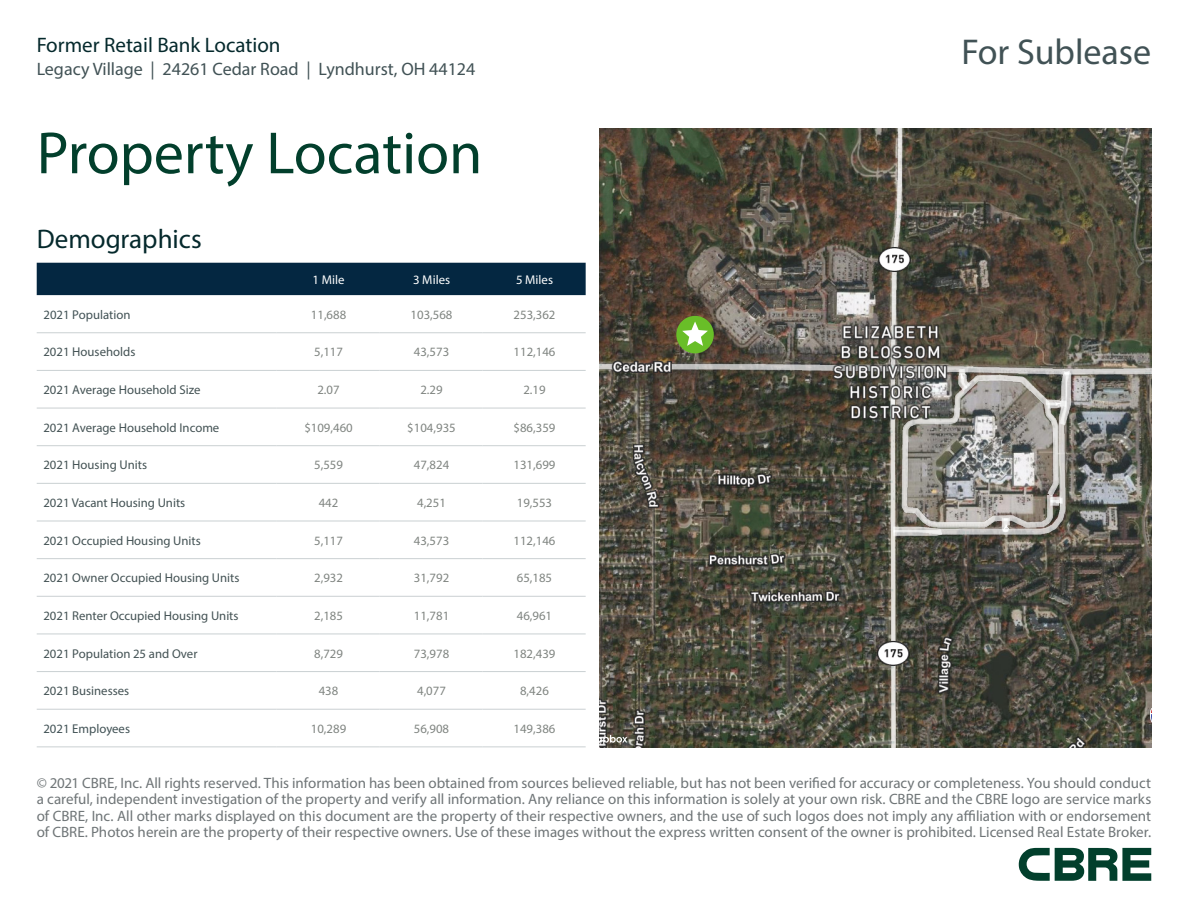
<style>
.page{position:relative;width:1188px;height:918px;background:#fff}
.page>*{position:absolute;margin:0;border:0;box-sizing:border-box;transform-origin:0 0}
.Heading_Small{font:60px "Myriad Pro";color:#023f2c}
.t1{font:36px "Myriad Pro";color:#415255}
.Subheading_Small{font:27px "Myriad Pro";color:#05292c}
.t2{font:21px "Myriad Pro";color:#05292c}
.t3{font:18px "Myriad Pro";color:#415255}
.t4{font:15px/16.5px "Myriad Pro";color:#6f7577;text-align:justify}
.Table_Content_Bold{font:12.75px "Myriad Pro";color:#435254}
.Table_Content{font:12.75px "Myriad Pro";color:#808581}
.Table_Content_Bold-2{font:12.75px "Myriad Pro";color:#415255}
.Table_Header{font:12.75px "Myriad Pro";color:#fff}
</style>
<div class="page">
<div style="left:37px;top:263px;width:549px;height:32px;background:#042741"></div>
<hr style="left:37px;top:332px;width:240px;height:1px;background:#cad0d2">
<hr style="left:277px;top:332px;width:103px;height:1px;background:#cad0d2">
<hr style="left:380px;top:332px;width:103px;height:1px;background:#cad0d2">
<hr style="left:483px;top:332px;width:103px;height:1px;background:#cad0d2">
<hr style="left:37px;top:370px;width:240px;height:1px;background:#cad0d2">
<hr style="left:277px;top:370px;width:103px;height:1px;background:#cad0d2">
<hr style="left:380px;top:370px;width:103px;height:1px;background:#cad0d2">
<hr style="left:483px;top:370px;width:103px;height:1px;background:#cad0d2">
<hr style="left:37px;top:408px;width:240px;height:1px;background:#cad0d2">
<hr style="left:277px;top:408px;width:103px;height:1px;background:#cad0d2">
<hr style="left:380px;top:408px;width:103px;height:1px;background:#cad0d2">
<hr style="left:483px;top:408px;width:103px;height:1px;background:#cad0d2">
<hr style="left:37px;top:445px;width:240px;height:1px;background:#cad0d2">
<hr style="left:277px;top:445px;width:103px;height:1px;background:#cad0d2">
<hr style="left:380px;top:445px;width:103px;height:1px;background:#cad0d2">
<hr style="left:483px;top:445px;width:103px;height:1px;background:#cad0d2">
<hr style="left:37px;top:483px;width:240px;height:1px;background:#cad0d2">
<hr style="left:277px;top:483px;width:103px;height:1px;background:#cad0d2">
<hr style="left:380px;top:483px;width:103px;height:1px;background:#cad0d2">
<hr style="left:483px;top:483px;width:103px;height:1px;background:#cad0d2">
<hr style="left:37px;top:521px;width:240px;height:1px;background:#cad0d2">
<hr style="left:277px;top:521px;width:103px;height:1px;background:#cad0d2">
<hr style="left:380px;top:521px;width:103px;height:1px;background:#cad0d2">
<hr style="left:483px;top:521px;width:103px;height:1px;background:#cad0d2">
<hr style="left:37px;top:558px;width:240px;height:1px;background:#cad0d2">
<hr style="left:277px;top:558px;width:103px;height:1px;background:#cad0d2">
<hr style="left:380px;top:558px;width:103px;height:1px;background:#cad0d2">
<hr style="left:483px;top:558px;width:103px;height:1px;background:#cad0d2">
<hr style="left:37px;top:596px;width:240px;height:1px;background:#cad0d2">
<hr style="left:277px;top:596px;width:103px;height:1px;background:#cad0d2">
<hr style="left:380px;top:596px;width:103px;height:1px;background:#cad0d2">
<hr style="left:483px;top:596px;width:103px;height:1px;background:#cad0d2">
<hr style="left:37px;top:633px;width:240px;height:1px;background:#cad0d2">
<hr style="left:277px;top:633px;width:103px;height:1px;background:#cad0d2">
<hr style="left:380px;top:633px;width:103px;height:1px;background:#cad0d2">
<hr style="left:483px;top:633px;width:103px;height:1px;background:#cad0d2">
<hr style="left:37px;top:671px;width:240px;height:1px;background:#cad0d2">
<hr style="left:277px;top:671px;width:103px;height:1px;background:#cad0d2">
<hr style="left:380px;top:671px;width:103px;height:1px;background:#cad0d2">
<hr style="left:483px;top:671px;width:103px;height:1px;background:#cad0d2">
<hr style="left:37px;top:709px;width:240px;height:1px;background:#cad0d2">
<hr style="left:277px;top:709px;width:103px;height:1px;background:#cad0d2">
<hr style="left:380px;top:709px;width:103px;height:1px;background:#cad0d2">
<hr style="left:483px;top:709px;width:103px;height:1px;background:#cad0d2">
<hr style="left:37px;top:746px;width:240px;height:1px;background:#cad0d2">
<hr style="left:277px;top:746px;width:103px;height:1px;background:#cad0d2">
<hr style="left:380px;top:746px;width:103px;height:1px;background:#cad0d2">
<hr style="left:483px;top:746px;width:103px;height:1px;background:#cad0d2">
<svg style="left:1019px;top:848px;width:132px;height:33px"></svg>
<img style="left:600px;top:128px;width:551px;height:619px">
<div style="left:676px;top:316px;width:38px;height:37px;background:#69be28;border-radius:50%"></div>
<svg style="left:682px;top:321px;width:26px;height:25px"></svg>
<svg style="left:600px;top:735px;width:27px;height:10px"></svg>
<p class="t2" style="left:37px;top:32px;width:245px">Former Retail Bank Location</p>
<p class="t3" style="left:37px;top:58px;width:440px">Legacy Village | 24261 Cedar Road | Lyndhurst, OH 44124</p>
<p class="Heading_Small" style="left:37px;top:116px;width:447px">Property Location</p>
<p class="Subheading_Small" style="left:37px;top:222px;width:167px">Demographics</p>
<p class="Table_Header" style="left:313px;top:272px;width:34px">1 Mile</p>
<p class="Table_Header" style="left:413px;top:272px;width:39px">3 Miles</p>
<p class="Table_Header" style="left:516px;top:272px;width:39px">5 Miles</p>
<p class="Table_Content_Bold-2" style="left:43px;top:307px;width:88px">2021 Population</p>
<p class="Table_Content" style="left:311px;top:307px;width:37px">11,688</p>
<p class="Table_Content" style="left:411px;top:307px;width:43px">103,568</p>
<p class="Table_Content" style="left:514px;top:307px;width:43px">253,362</p>
<p class="Table_Content_Bold" style="left:43px;top:344px;width:93px">2021 Households</p>
<p class="Table_Content" style="left:314px;top:344px;width:30px">5,117</p>
<p class="Table_Content" style="left:414px;top:344px;width:37px">43,573</p>
<p class="Table_Content" style="left:514px;top:344px;width:43px">112,146</p>
<p class="Table_Content_Bold" style="left:43px;top:382px;width:159px">2021 Average Household Size</p>
<p class="Table_Content" style="left:317px;top:382px;width:24px">2.07</p>
<p class="Table_Content" style="left:420px;top:382px;width:24px">2.29</p>
<p class="Table_Content" style="left:523px;top:382px;width:24px">2.19</p>
<p class="Table_Content_Bold" style="left:43px;top:420px;width:177px">2021 Average Household Income</p>
<p class="Table_Content" style="left:304px;top:420px;width:50px">$109,460</p>
<p class="Table_Content" style="left:407px;top:420px;width:50px">$104,935</p>
<p class="Table_Content" style="left:514px;top:420px;width:43px">$86,359</p>
<p class="Table_Content_Bold" style="left:43px;top:457px;width:105px">2021 Housing Units</p>
<p class="Table_Content" style="left:314px;top:457px;width:30px">5,559</p>
<p class="Table_Content" style="left:414px;top:457px;width:37px">47,824</p>
<p class="Table_Content" style="left:514px;top:457px;width:43px">131,699</p>
<p class="Table_Content_Bold" style="left:43px;top:495px;width:143px">2021 Vacant Housing Units</p>
<p class="Table_Content" style="left:319px;top:495px;width:21px">442</p>
<p class="Table_Content" style="left:417px;top:495px;width:30px">4,251</p>
<p class="Table_Content" style="left:517px;top:495px;width:37px">19,553</p>
<p class="Table_Content_Bold" style="left:43px;top:532px;width:159px">2021 Occupied Housing Units</p>
<p class="Table_Content" style="left:314px;top:532px;width:30px">5,117</p>
<p class="Table_Content" style="left:414px;top:532px;width:37px">43,573</p>
<p class="Table_Content" style="left:514px;top:532px;width:43px">112,146</p>
<p class="Table_Content_Bold" style="left:43px;top:570px;width:198px">2021 Owner Occupied Housing Units</p>
<p class="Table_Content" style="left:314px;top:570px;width:30px">2,932</p>
<p class="Table_Content" style="left:414px;top:570px;width:37px">31,792</p>
<p class="Table_Content" style="left:517px;top:570px;width:37px">65,185</p>
<p class="Table_Content_Bold" style="left:43px;top:608px;width:197px">2021 Renter Occupied Housing Units</p>
<p class="Table_Content" style="left:314px;top:608px;width:30px">2,185</p>
<p class="Table_Content" style="left:414px;top:608px;width:37px">11,781</p>
<p class="Table_Content" style="left:517px;top:608px;width:37px">46,961</p>
<p class="Table_Content_Bold" style="left:43px;top:645px;width:156px">2021 Population 25 and Over</p>
<p class="Table_Content" style="left:314px;top:645px;width:30px">8,729</p>
<p class="Table_Content" style="left:414px;top:645px;width:37px">73,978</p>
<p class="Table_Content" style="left:514px;top:645px;width:43px">182,439</p>
<p class="Table_Content_Bold" style="left:43px;top:683px;width:87px">2021 Businesses</p>
<p class="Table_Content" style="left:319px;top:683px;width:21px">438</p>
<p class="Table_Content" style="left:417px;top:683px;width:30px">4,077</p>
<p class="Table_Content" style="left:520px;top:683px;width:30px">8,426</p>
<p class="Table_Content_Bold-2" style="left:43px;top:721px;width:88px">2021 Employees</p>
<p class="Table_Content" style="left:311px;top:721px;width:37px">10,289</p>
<p class="Table_Content" style="left:414px;top:721px;width:37px">56,908</p>
<p class="Table_Content" style="left:514px;top:721px;width:43px">149,386</p>
<p class="t1" style="left:961px;top:29px;width:191px">For Sublease</p>
<p class="t4" style="left:37px;top:774px;width:1116px">© 2021 CBRE, Inc. All rights reserved. This information has been obtained from sources believed reliable, but has not been verified for accuracy or completeness. You should conduct a careful, independent investigation of the property and verify all information. Any reliance on this information is solely at your own risk. CBRE and the CBRE logo are service marks of CBRE, Inc. All other marks displayed on this document are the property of their respective owners, and the use of such logos does not imply any affiliation with or endorsement of CBRE. Photos herein are the property of their respective owners. Use of these images without the express written consent of the owner is prohibited. Licensed Real Estate Broker.</p>
</div>
